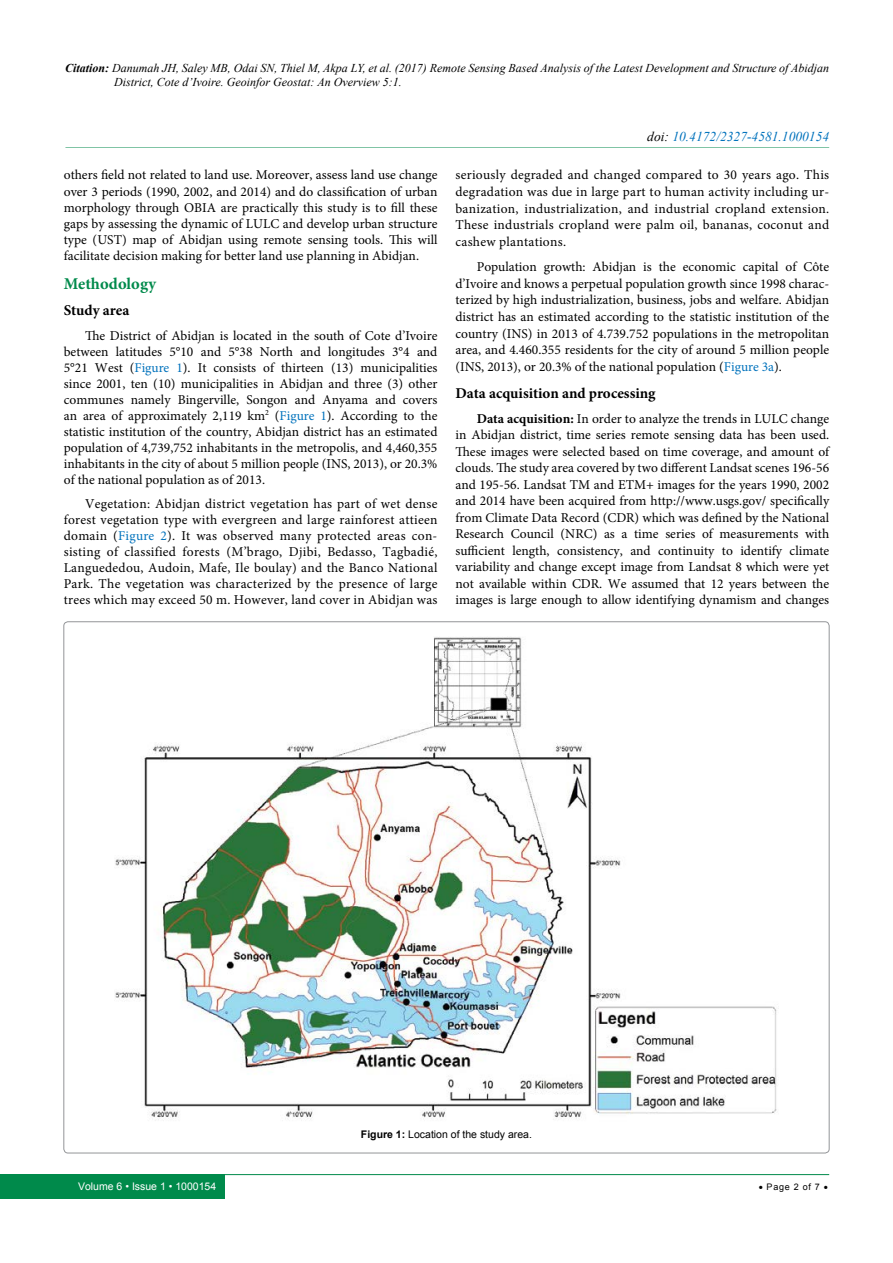
<style>
.page{position:relative;width:893px;height:1263px;background:#fff}
.page>*{position:absolute;margin:0;border:0;box-sizing:border-box;transform-origin:0 0}
.t1{font:700 16.5px "Minion Pro";letter-spacing:.005em;color:#008a4b}
.t2{font:700 15px "Minion Pro";color:#000}
.t3{font:13.5px/16.5px "Minion Pro";color:#000;text-align:justify}
.t4{font:italic 13.5px "Times New Roman";color:#0072bc}
.t5{font:italic 12px/14.4px "Times New Roman";color:#000}
.t6{font:10.5px "Arial";color:#000}
.t7{font:10.5px "Arial";color:#fff}
.t8{font:9px "Arial";letter-spacing:.08em;color:#000}
.s1{font-weight:700}
.s2{color:#0072bc}
.s3{color:#000}
</style>
<div class="page">
<div style="left:0;top:1174px;width:225px;height:25px;background:#008a4b"></div>
<hr style="left:221px;top:1174px;width:608px;height:1px;background:#008a4b">
<hr style="left:65px;top:147px;width:764px;height:1px;background:#008a4b">
<img style="left:115px;top:636px;width:662px;height:485px">
<p class="t5" style="left:114px;top:60px;width:716px;text-indent:-49px"><span class="s1">Citation:</span> Danumah JH, Saley MB, Odai SN, Thiel M, Akpa LY, et al. (2017) Remote Sensing Based Analysis of the Latest Development and Structure of Abidjan<br>District, Cote d’Ivoire. Geoinfor Geostat: An Overview 5:1.</p>
<p class="t3" style="left:64px;top:167px;width:375px">others field not related to land use. Moreover, assess land use change over 3 periods (1990, 2002, and 2014) and do classification of urban morphology through OBIA are practically this study is to fill these gaps by assessing the dynamic of LULC and develop urban structure type (UST) map of Abidjan using remote sensing tools. This will facilitate decision making for better land use planning in Abidjan.</p>
<p class="t1" style="left:64px;top:272px;width:94px">Methodology</p>
<p class="t2" style="left:64px;top:300px;width:67px">Study area</p>
<p class="t3" style="left:64px;top:328px;width:375px;line-height:15.9px;text-indent:21px">The District of Abidjan is located in the south of Cote d’Ivoire between latitudes 5°10 and 5°38 North and longitudes 3°4 and 5°21 West (<span class="s2">Figure 1</span>). It consists of thirteen (13) municipalities since 2001, ten (10) municipalities in Abidjan and three (3) other communes namely Bingerville, Songon and Anyama and covers an area of approximately 2,119 km<sup>2</sup> (<span class="s2">Figure 1</span>). According to the statistic institution of the country, Abidjan district has an estimated population of 4,739,752 inhabitants in the metropolis, and 4,460,355 inhabitants in the city of about 5 million people (INS, 2013), or 20.3% of the national population as of 2013.</p>
<p class="t3" style="left:64px;top:496px;width:375px;line-height:16px;text-indent:21px">Vegetation: Abidjan district vegetation has part of wet dense forest vegetation type with evergreen and large rainforest attieen domain (<span class="s2">Figure 2</span>). It was observed many protected areas con&shy;sisting of classified forests (M’brago, Djibi, Bedasso, Tagbadié, Languededou, Audoin, Mafe, Ile boulay) and the Banco National Park. The vegetation was characterized by the presence of large trees which may exceed 50 m. However, land cover in Abidjan was</p>
<p class="t4" style="left:647px;top:127px;width:183px"><span class="s3">doi:</span> 10.4172/2327-4581.1000154</p>
<p class="t3" style="left:455px;top:167px;width:375px">seriously degraded and changed compared to 30 years ago. This degradation was due in large part to human activity including ur&shy;banization, industrialization, and industrial cropland extension.<br>These industrials cropland were palm oil, bananas, coconut and cashew plantations.</p>
<p class="t3" style="left:455px;top:259px;width:375px;text-indent:21px">Population growth: Abidjan is the economic capital of Côte d’Ivoire and knows a perpetual population growth since 1998 charac&shy;terized by high industrialization, business, jobs and welfare. Abidjan district has an estimated according to the statistic institution of the country (INS) in 2013 of 4.739.752 populations in the metropolitan area, and 4.460.355 residents for the city of around 5 million people (INS, 2013), or 20.3% of the national population (<span class="s2">Figure 3a</span>).</p>
<p class="t2" style="left:455px;top:382px;width:202px">Data acquisition and processing</p>
<p class="t3" style="left:455px;top:410px;width:375px;text-indent:21px"><span class="s1">Data acquisition:</span> In order to analyze the trends in LULC change in Abidjan district, time series remote sensing data has been used.<br>These images were selected based on time coverage, and amount of clouds. The study area covered by two different Landsat scenes 196-56 and 195-56. Landsat TM and ETM+ images for the years 1990, 2002 and 2014 have been acquired from http://www.usgs.gov/ specifically from Climate Data Record (CDR) which was defined by the National Research Council (NRC) as a time series of measurements with sufficient length, consistency, and continuity to identify climate variability and change except image from Landsat 8 which were yet not available within CDR. We assumed that 12 years between the images is large enough to allow identifying dynamism and changes</p>
<p class="t6" style="left:361px;top:1127px;width:173px"><span class="s1">Figure 1:</span> Location of the study area.</p>
<p class="t7" style="left:78px;top:1180px;width:140px">Volume 6 • Issue 1 • 1000154</p>
<p class="t8" style="left:759px;top:1181px;width:71px">• Page 2 of 7 •</p>
</div>
